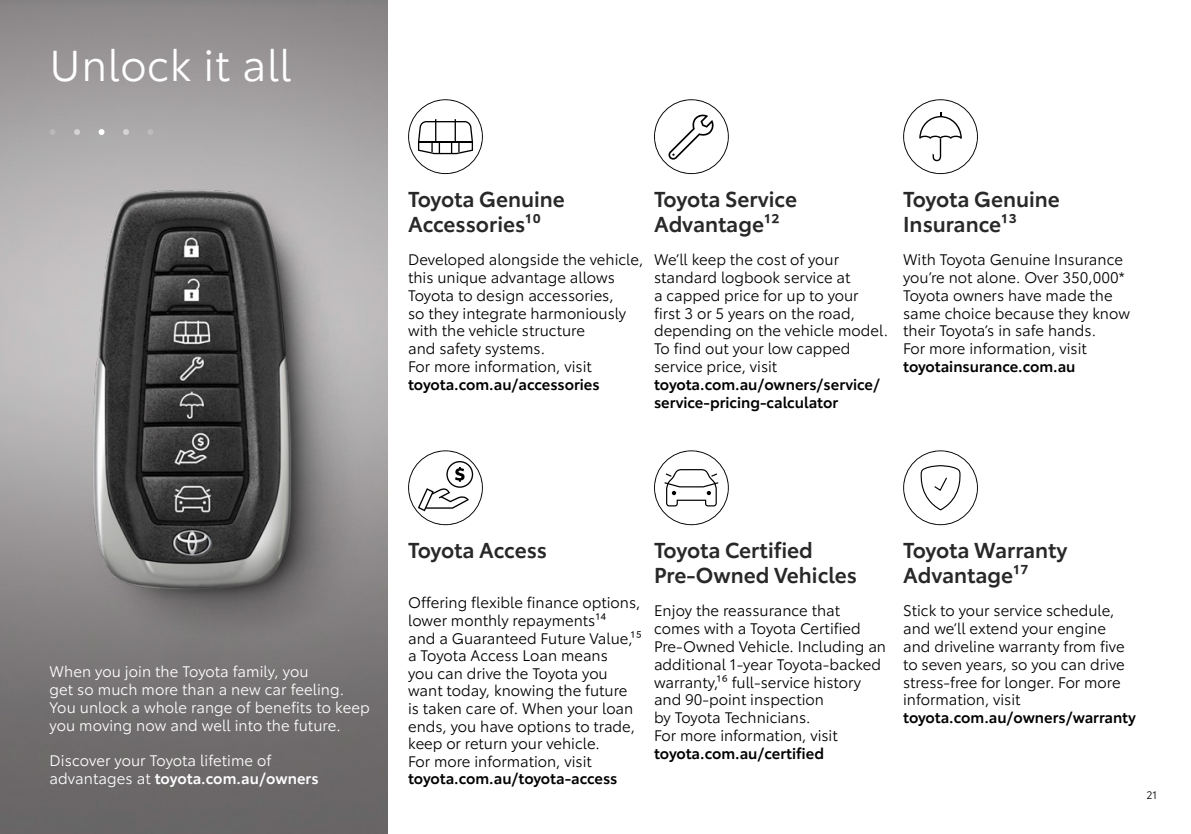
<style>
.page{position:relative;width:1191px;height:834px;background:#fff}
.page>*{position:absolute;margin:0;border:0;box-sizing:border-box;transform-origin:0 0}
.t1{font:42px "Toyota Type";letter-spacing:.015em;color:#fff}
.t2{font:600 21px/25.2px "Toyota Type";color:#292829}
.t3{font:14.88px/17.8px "Toyota Type";color:#000}
.t4{font:14.88px/17.8px "Toyota Type";letter-spacing:.005em;color:#fff}
.t5{font:600 14.88px/17.8px "Toyota Type";color:#000}
.t6{font:10.5px "Toyota Type";color:#000}
.s1{font-weight:600}
</style>
<div class="page">
<img style="left:0;top:0;width:387px;height:833px">
<img style="left:0;top:116px;width:387px;height:711px">
<svg style="left:408px;top:99px;width:75px;height:75px"></svg>
<svg style="left:654px;top:99px;width:75px;height:75px"></svg>
<svg style="left:903px;top:99px;width:75px;height:75px"></svg>
<svg style="left:408px;top:450px;width:75px;height:75px"></svg>
<svg style="left:654px;top:450px;width:75px;height:75px"></svg>
<svg style="left:903px;top:450px;width:75px;height:75px"></svg>
<svg style="left:50px;top:129px;width:6px;height:6px"></svg>
<svg style="left:74px;top:129px;width:6px;height:6px"></svg>
<svg style="left:99px;top:129px;width:5px;height:6px"></svg>
<svg style="left:123px;top:129px;width:6px;height:6px"></svg>
<svg style="left:147px;top:129px;width:6px;height:6px"></svg>
<h1 class="t1" style="left:50px;top:35px;width:243px">Unlock it all</h1>
<h2 class="t2" style="left:408px;top:185px;width:158px">Toyota Genuine<br>Accessories¹⁰</h2>
<p class="t3" style="left:408px;top:249px;width:237px">Developed alongside the vehicle, this unique advantage allows<br>Toyota to design accessories,<br>so they integrate harmoniously with the vehicle structure<br>and safety systems.<br>For more information, visit</p>
<p class="t5" style="left:408px;top:374px;width:193px">toyota.com.au/accessories</p>
<h2 class="t2" style="left:654px;top:185px;width:144px">Toyota Service<br>Advantage¹²</h2>
<p class="t3" style="left:654px;top:249px;width:236px">We’ll keep the cost of your standard logbook service at<br>a capped price for up to your first 3 or 5 years on the road, depending on the vehicle model.<br>To find out your low capped service price, visit</p>
<p class="t5" style="left:654px;top:374px;width:227px">toyota.com.au/owners/service/ service-pricing-calculator</p>
<h2 class="t2" style="left:903px;top:185px;width:158px">Toyota Genuine<br>Insurance¹³</h2>
<p class="t3" style="left:903px;top:249px;width:228px">With Toyota Genuine Insurance you’re not alone. Over 350,000*<br>Toyota owners have made the same choice because they know their Toyota’s in safe hands.<br>For more information, visit</p>
<p class="t5" style="left:903px;top:356px;width:174px">toyotainsurance.com.au</p>
<p class="t4" style="left:50px;top:661px;width:321px">When you join the Toyota family, you<br>get so much more than a new car feeling.<br>You unlock a whole range of benefits to keep you moving now and well into the future.</p>
<p class="t4" style="left:50px;top:751px;width:270px">Discover your Toyota lifetime of advantages at <span class="s1">toyota.com.au/owners</span></p>
<h2 class="t2" style="left:408px;top:536px;width:140px">Toyota Access</h2>
<p class="t3" style="left:408px;top:593px;width:235px">Offering flexible finance options, lower monthly repayments¹⁴<br>and a Guaranteed Future Value,¹⁵ a Toyota Access Loan means<br>you can drive the Toyota you want today, knowing the future is taken care of. When your loan ends, you have options to trade, keep or return your vehicle.<br>For more information, visit</p>
<p class="t5" style="left:408px;top:768px;width:211px">toyota.com.au/toyota-access</p>
<h2 class="t2" style="left:654px;top:536px;width:204px">Toyota Certified<br>Pre-Owned Vehicles</h2>
<p class="t3" style="left:654px;top:600px;width:233px">Enjoy the reassurance that comes with a Toyota Certified<br>Pre-Owned Vehicle. Including an additional 1-year Toyota-backed warranty,¹⁶ full-service history and 90-point inspection<br>by Toyota Technicians.<br>For more information, visit</p>
<p class="t5" style="left:654px;top:743px;width:171px">toyota.com.au/certified</p>
<h2 class="t2" style="left:903px;top:536px;width:166px">Toyota Warranty<br>Advantage¹⁷</h2>
<p class="t3" style="left:903px;top:600px;width:223px">Stick to your service schedule, and we’ll extend your engine and driveline warranty from five to seven years, so you can drive stress-free for longer. For more information, visit</p>
<p class="t5" style="left:903px;top:707px;width:234px">toyota.com.au/owners/warranty</p>
<p class="t6" style="left:1146px;top:787px;width:12px">21</p>
</div>
